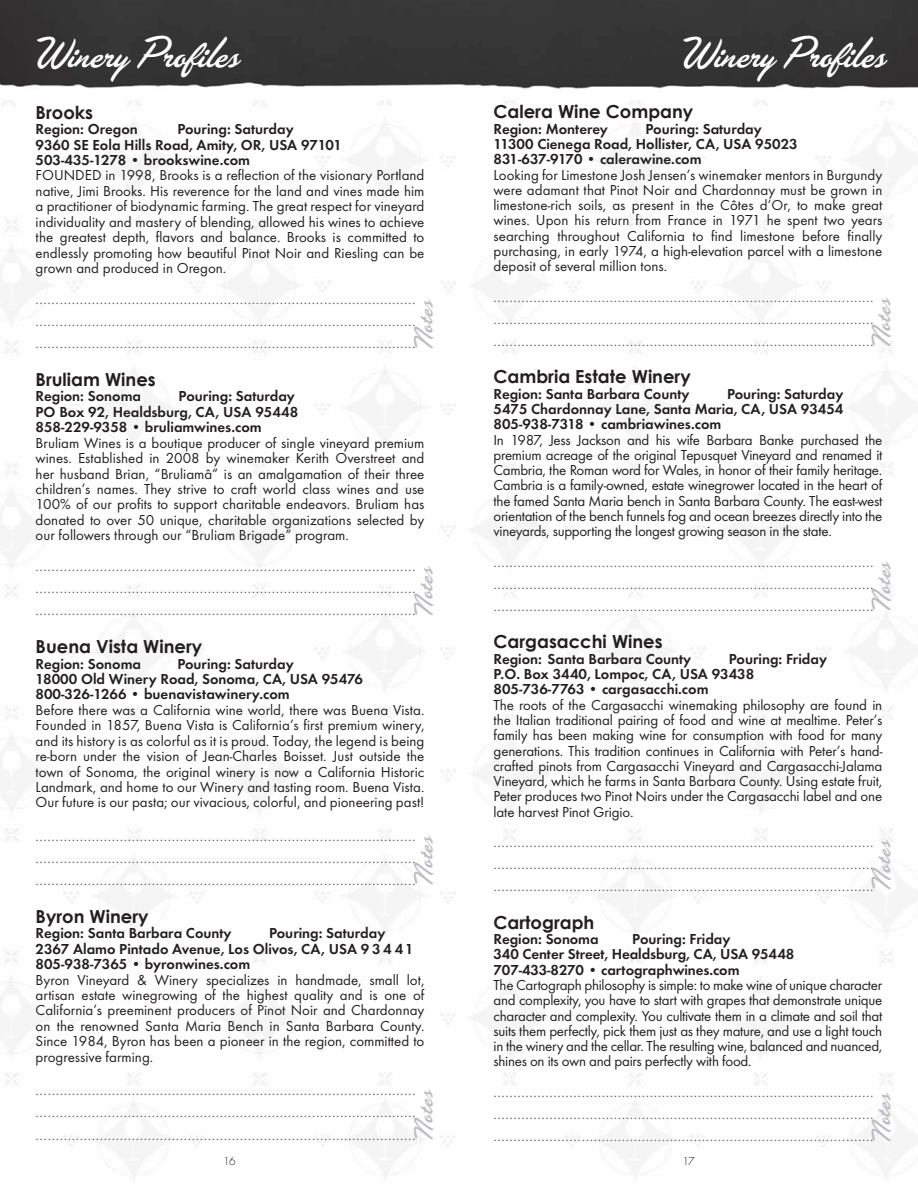
<style>
.page{position:relative;width:918px;height:1188px;background:#fff}
.page>*{position:absolute;margin:0;border:0;box-sizing:border-box;transform-origin:0 0}
.t1{font:45px "Las Vegas OT Fabulous";color:#fff}
.t2{font:27.45px "Las Vegas Fabulous";color:#bcbdc0}
.t3{font:700 18px "Century Gothic";color:#231f20}
.t4{font:15px/15.3px "Futura T";color:#231f20;text-align:justify}
.t5{font:15px/22.2px "Futura T";color:#636366;text-align:justify}
.t6{font:600 15px/15.5px "Futura T";color:#231f20}
.t7{font:300 12px "Futura T";color:#231f20}
</style>
<div class="page">
<div style="left:476px;top:0;width:442px;height:89px;background:#353435"></div>
<div style="left:0;top:0;width:476px;height:88px;background:#353435"></div>
<h1 class="t1" style="left:36px;top:28px;width:202px">Winery Profiles</h1>
<p class="t3" style="left:36px;top:101px;width:59px">Brooks</p>
<p class="t6" style="left:36px;top:121px;width:104px">Region: Oregon</p>
<p class="t6" style="left:36px;top:121px;width:308px;text-indent:142px">Pouring: Saturday<br>9360 SE Eola Hills Road, Amity, OR, USA 97101<br>503-435-1278 • brookswine.com</p>
<p class="t4" style="left:36px;top:168px;width:390px">FOUNDED in 1998, Brooks is a reflection of the visionary Portland native, Jimi Brooks. His reverence for the land and vines made him a practitioner of biodynamic farming. The great respect for vineyard individuality and mastery of blending, allowed his wines to achieve the greatest depth, flavors and balance. Brooks is committed to endlessly promoting how beautiful Pinot Noir and Riesling can be grown and produced in Oregon.</p>
<p class="t5" style="left:36px;top:288px;width:381px">............................................................................................... ............................................................................................... ...............................................................................................</p>
<p class="t3" style="left:36px;top:368px;width:122px">Bruliam Wines</p>
<p class="t6" style="left:36px;top:388px;width:107px">Region: Sonoma</p>
<h2 class="t2" style="left:409px;top:349px;width:51px;rotate:-90deg">Notes</h2>
<p class="t6" style="left:36px;top:388px;width:264px;text-indent:143px">Pouring: Saturday<br>PO Box 92, Healdsburg, CA, USA 95448<br>858-229-9358 • bruliamwines.com</p>
<p class="t4" style="left:36px;top:435px;width:390px">Bruliam Wines is a boutique producer of single vineyard premium wines. Established in 2008 by winemaker Kerith Overstreet and her husband Brian, “Bruliamâ” is an amalgamation of their three children’s names. They strive to craft world class wines and use 100% of our profits to support charitable endeavors. Bruliam has donated to over 50 unique, charitable organizations selected by our followers through our “Bruliam Brigade” program.</p>
<p class="t5" style="left:36px;top:555px;width:381px">............................................................................................... ............................................................................................... ...............................................................................................</p>
<p class="t3" style="left:36px;top:635px;width:168px">Buena Vista Winery</p>
<p class="t6" style="left:36px;top:656px;width:107px">Region: Sonoma</p>
<h2 class="t2" style="left:409px;top:616px;width:51px;rotate:-90deg">Notes</h2>
<p class="t6" style="left:36px;top:656px;width:329px;text-indent:142px">Pouring: Saturday<br>18000 Old Winery Road, Sonoma, CA, USA 95476<br>800-326-1266 • buenavistawinery.com</p>
<p class="t4" style="left:36px;top:702px;width:390px">Before there was a California wine world, there was Buena Vista.<br>Founded in 1857, Buena Vista is California’s first premium winery, and its history is as colorful as it is proud. Today, the legend is being re-born under the vision of Jean-Charles Boisset. Just outside the town of Sonoma, the original winery is now a California Historic Landmark, and home to our Winery and tasting room. Buena Vista.<br>Our future is our pasta; our vivacious, colorful, and pioneering past!</p>
<p class="t5" style="left:36px;top:825px;width:381px">............................................................................................... ............................................................................................... ...............................................................................................</p>
<p class="t3" style="left:36px;top:905px;width:115px">Byron Winery</p>
<p class="t6" style="left:36px;top:925px;width:197px">Region: Santa Barbara County</p>
<h2 class="t2" style="left:409px;top:885px;width:51px;rotate:-90deg">Notes</h2>
<p class="t6" style="left:36px;top:925px;width:380px;text-indent:233px">Pouring: Saturday<br>2367 Alamo Pintado Avenue, Los Olivos, CA, USA 9 3 4 4 1<br>805-938-7365 • byronwines.com</p>
<p class="t4" style="left:36px;top:972px;width:390px">Byron Vineyard &amp; Winery specializes in handmade, small lot, artisan estate winegrowing of the highest quality and is one of California’s preeminent producers of Pinot Noir and Chardonnay on the renowned Santa Maria Bench in Santa Barbara County.<br>Since 1984, Byron has been a pioneer in the region, committed to progressive farming.</p>
<p class="t5" style="left:36px;top:1079px;width:381px">............................................................................................... ............................................................................................... ...............................................................................................</p>
<h2 class="t2" style="left:409px;top:1140px;width:51px;rotate:-90deg">Notes</h2>
<p class="t7" style="left:223px;top:1154px;width:14px">16</p>
<h1 class="t1" style="left:683px;top:28px;width:202px">Winery Profiles</h1>
<p class="t3" style="left:494px;top:100px;width:201px">Calera Wine Company</p>
<p class="t6" style="left:494px;top:121px;width:116px">Region: Monterey</p>
<p class="t6" style="left:494px;top:121px;width:306px;text-indent:152px">Pouring: Saturday<br>11300 Cienega Road, Hollister, CA, USA 95023<br>831-637-9170 • calerawine.com</p>
<p class="t4" style="left:494px;top:167px;width:390px">Looking for Limestone Josh Jensen’s winemaker mentors in Burgundy were adamant that Pinot Noir and Chardonnay must be grown in limestone-rich soils, as present in the Côtes d’Or, to make great wines. Upon his return from France in 1971 he spent two years searching throughout California to find limestone before finally purchasing, in early 1974, a high-elevation parcel with a limestone deposit of several million tons.</p>
<p class="t5" style="left:494px;top:286px;width:381px">............................................................................................... ............................................................................................... ...............................................................................................</p>
<p class="t3" style="left:494px;top:366px;width:199px">Cambria Estate Winery</p>
<p class="t6" style="left:494px;top:386px;width:197px">Region: Santa Barbara County</p>
<h2 class="t2" style="left:866px;top:347px;width:51px;rotate:-90deg">Notes</h2>
<p class="t6" style="left:494px;top:386px;width:351px;text-align:justify;text-indent:233px">Pouring: Saturday 5475 Chardonnay Lane, Santa Maria, CA, USA 93454<br>805-938-7318 • cambriawines.com</p>
<p class="t4" style="left:494px;top:432px;width:390px">In 1987, Jess Jackson and his wife Barbara Banke purchased the premium acreage of the original Tepusquet Vineyard and renamed it Cambria, the Roman word for Wales, in honor of their family heritage.<br>Cambria is a family-owned, estate winegrower located in the heart of the famed Santa Maria bench in Santa Barbara County. The east-west orientation of the bench funnels fog and ocean breezes directly into the vineyards, supporting the longest growing season in the state.</p>
<p class="t5" style="left:494px;top:551px;width:381px">............................................................................................... ............................................................................................... ...............................................................................................</p>
<p class="t3" style="left:494px;top:631px;width:171px">Cargasacchi Wines</p>
<p class="t6" style="left:494px;top:651px;width:199px">Region: Santa Barbara County</p>
<h2 class="t2" style="left:866px;top:611px;width:51px;rotate:-90deg">Notes</h2>
<p class="t6" style="left:494px;top:651px;width:335px;text-indent:235px">Pouring: Friday<br>P.O. Box 3440, Lompoc, CA, USA 93438<br>805-736-7763 • cargasacchi.com</p>
<p class="t4" style="left:494px;top:697px;width:390px">The roots of the Cargasacchi winemaking philosophy are found in the Italian traditional pairing of food and wine at mealtime. Peter’s family has been making wine for consumption with food for many generations. This tradition continues in California with Peter’s hand&shy;crafted pinots from Cargasacchi Vineyard and Cargasacchi-Jalama Vineyard, which he farms in Santa Barbara County. Using estate fruit, Peter produces two Pinot Noirs under the Cargasacchi label and one late harvest Pinot Grigio.</p>
<p class="t5" style="left:494px;top:831px;width:381px">............................................................................................... ............................................................................................... ...............................................................................................</p>
<p class="t3" style="left:494px;top:911px;width:102px">Cartograph</p>
<p class="t6" style="left:494px;top:931px;width:107px">Region: Sonoma</p>
<h2 class="t2" style="left:866px;top:890px;width:51px;rotate:-90deg">Notes</h2>
<p class="t6" style="left:494px;top:931px;width:302px;text-indent:139px">Pouring: Friday<br>340 Center Street, Healdsburg, CA, USA 95448<br>707-433-8270 • cartographwines.com</p>
<p class="t4" style="left:494px;top:977px;width:390px">The Cartograph philosophy is simple: to make wine of unique character and complexity, you have to start with grapes that demonstrate unique character and complexity. You cultivate them in a climate and soil that suits them perfectly, pick them just as they mature, and use a light touch in the winery and the cellar. The resulting wine, balanced and nuanced, shines on its own and pairs perfectly with food.</p>
<p class="t5" style="left:494px;top:1081px;width:381px">............................................................................................... ............................................................................................... ...............................................................................................</p>
<h2 class="t2" style="left:866px;top:1142px;width:51px;rotate:-90deg">Notes</h2>
<p class="t7" style="left:683px;top:1154px;width:14px">17</p>
</div>
